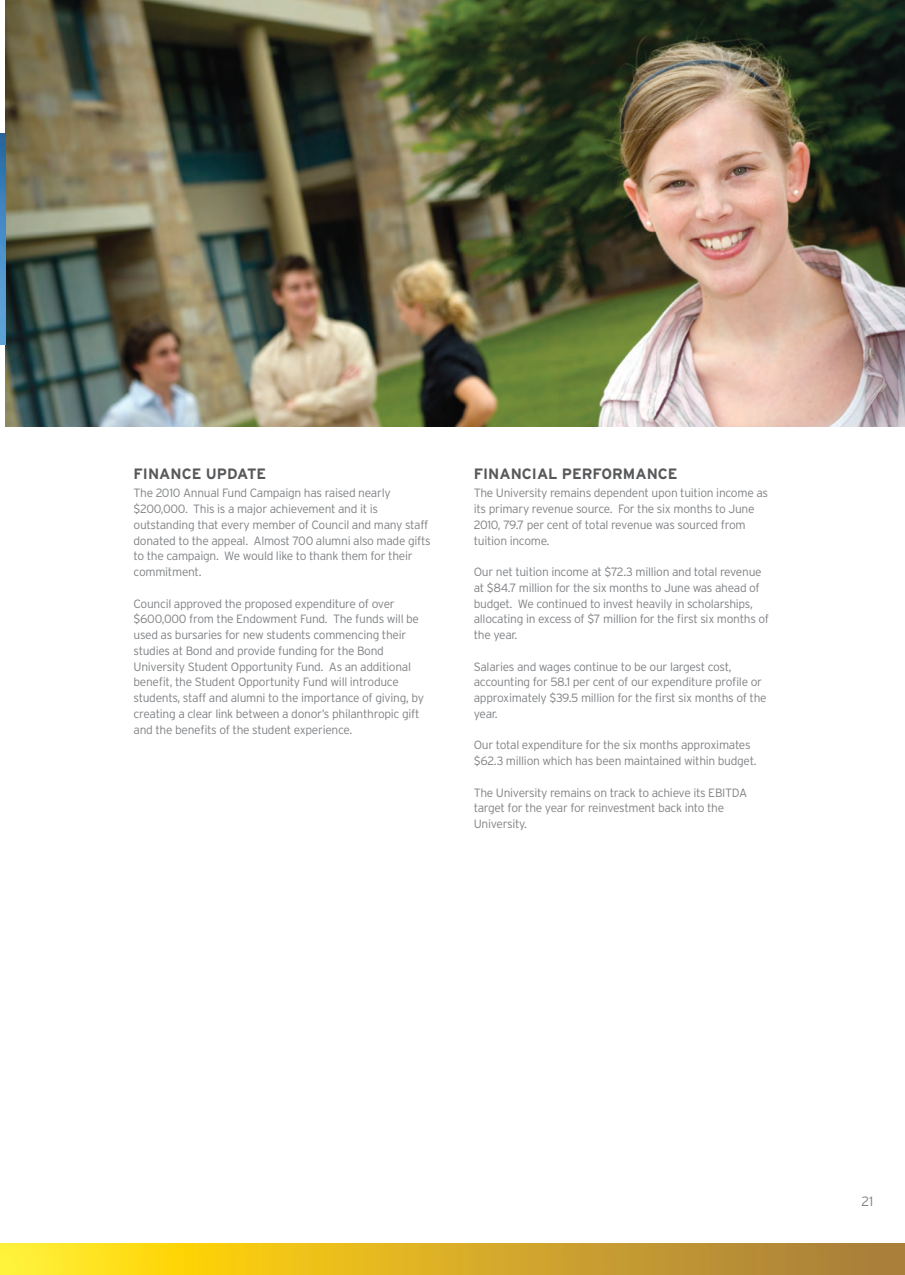
<style>
.page{position:relative;width:905px;height:1275px;background:#fff}
.page>*{position:absolute;margin:0;border:0;box-sizing:border-box;transform-origin:0 0}
.Sub_Heading{font:700 15px "Interstate";color:#57585a}
.t1{font:300 13.5px "Interstate";color:#808285}
.Body{font:300 12px/15.8px "Interstate";letter-spacing:-.025em;color:#808285}
</style>
<div class="page">
<div style="left:0;top:1243px;width:6px;height:32px;background:#fff33c"></div>
<svg style="left:6px;top:1243px;width:899px;height:32px;background:#d9b127"></svg>
<img style="left:6px;top:0;width:899px;height:427px">
<img style="left:0;top:134px;width:6px;height:210px">
<svg style="left:5px;top:0;width:2px;height:7px"></svg>
<svg style="left:898px;top:0;width:7px;height:7px"></svg>
<svg style="left:898px;top:1268px;width:7px;height:7px"></svg>
<p class="Sub_Heading" style="left:134px;top:465px;width:134px">FINANCE UPDATE</p>
<p class="Body" style="left:134px;top:485px;width:299px">The 2010 Annual Fund Campaign has raised nearly $200,000. This is a major achievement and it is outstanding that every member of Council and many staff donated to the appeal. Almost 700 alumni also made gifts to the campaign. We would like to thank them for their commitment.</p>
<p class="Body" style="left:134px;top:595px;width:292px">Council approved the proposed expenditure of over $600,000 from the Endowment Fund. The funds will be used as bursaries for new students commencing their studies at Bond and provide funding for the Bond University Student Opportunity Fund. As an additional benefit, the Student Opportunity Fund will introduce students, staff and alumni to the importance of giving, by creating a clear link between a donor’s philanthropic gift and the benefits of the student experience.</p>
<p class="Sub_Heading" style="left:474px;top:465px;width:205px">FINANCIAL PERFORMANCE</p>
<p class="Body" style="left:474px;top:485px;width:296px">The University remains dependent upon tuition income as its primary revenue source. For the six months to June 2010, 79.7 per cent of total revenue was sourced from tuition income.</p>
<p class="Body" style="left:474px;top:564px;width:297px">Our net tuition income at $72.3 million and total revenue at $84.7 million for the six months to June was ahead of budget. We continued to invest heavily in scholarships, allocating in excess of $7 million for the first six months of the year.</p>
<p class="Body" style="left:474px;top:658px;width:294px">Salaries and wages continue to be our largest cost, accounting for 58.1 per cent of our expenditure profile or approximately $39.5 million for the first six months of the year.</p>
<p class="Body" style="left:474px;top:737px;width:284px">Our total expenditure for the six months approximates $62.3 million which has been maintained within budget.</p>
<p class="Body" style="left:474px;top:784px;width:275px">The University remains on track to achieve its EBITDA target for the year for reinvestment back into the<br>University.</p>
<p class="t1" style="left:861px;top:1194px;width:13px">21</p>
</div>
